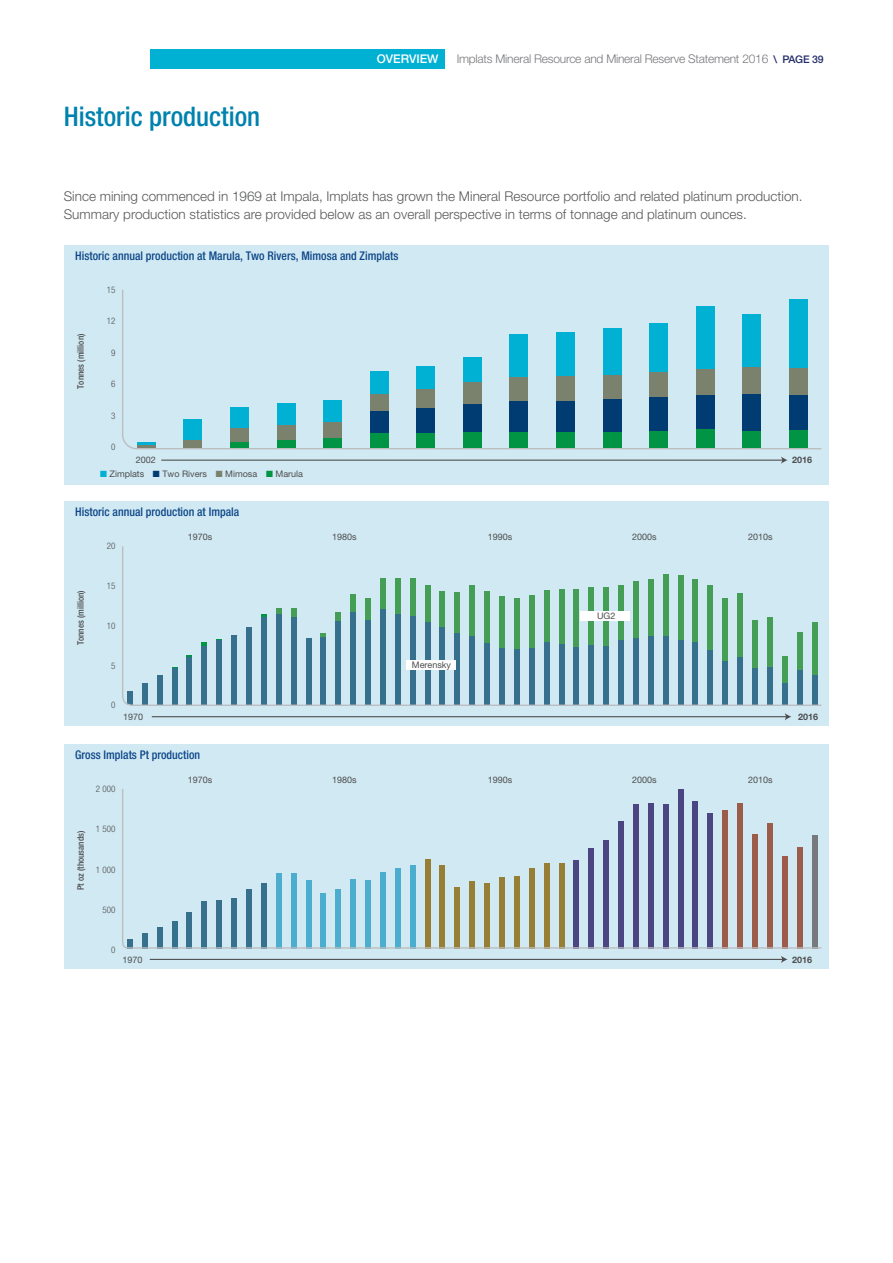
<style>
.page{position:relative;width:893px;height:1263px;background:#fff}
.page>*{position:absolute;margin:0;border:0;box-sizing:border-box;transform-origin:0 0}
.t1{font:500 condensed 27px "Helvetica Neue LT Std";color:#0082ae}
.t2{font:300 13.5px/18px "Helvetica Neue LT Std";color:#58595b}
.t3{font:500 condensed 12px "Helvetica Neue LT Std";color:#0d4689}
.t4{font:300 12px "Helvetica Neue LT Std";letter-spacing:-.02em;color:#77787b}
.t5{font:500 12px "Helvetica Neue LT Std";color:#fff}
.t6{font:9px "Helvetica Neue LT Std";color:#4d4d4f}
.t7{font:500 condensed 9px "Helvetica Neue LT Std";color:#4d4d4f}
.t8{font:300 condensed 9px "Helvetica Neue LT Std";color:#4d4d4f}
.t9{font:700 9px "Helvetica Neue LT Std";color:#4d4d4f}
.s1{font-weight:500;font-size:10.5px;color:#232c68}
.s2{color:#00b1d4}
.s3{color:#003c72}
.s4{color:#7a826e}
.s5{color:#009444}
</style>
<div class="page">
<div style="left:64px;top:245px;width:764px;height:239px;background:#d1e9f2"></div>
<svg style="left:122px;top:289px;width:700px;height:161px"></svg>
<hr style="left:161px;top:460px;width:622px;height:1px;background:#4d4d4f">
<svg style="left:781px;top:456px;width:7px;height:8px"></svg>
<div style="left:64px;top:744px;width:764px;height:225px;background:#d1e9f2"></div>
<svg style="left:122px;top:789px;width:700px;height:160px"></svg>
<hr style="left:150px;top:959px;width:633px;height:1px;background:#4d4d4f">
<svg style="left:781px;top:956px;width:7px;height:7px"></svg>
<div style="left:64px;top:501px;width:764px;height:225px;background:#d1e9f2"></div>
<svg style="left:122px;top:546px;width:700px;height:160px"></svg>
<hr style="left:152px;top:716px;width:635px;height:1px;background:#4d4d4f">
<svg style="left:785px;top:713px;width:6px;height:7px"></svg>
<div style="left:406px;top:660px;width:49px;height:10px;background:#fff"></div>
<div style="left:581px;top:611px;width:49px;height:10px;background:#fff"></div>
<div style="left:150px;top:49px;width:295px;height:19px;background:#00b1d4"></div>
<h1 class="t1" style="left:64px;top:100px;width:198px">Historic production</h1>
<p class="t5" style="left:377px;top:52px;width:63px">OVERVIEW</p>
<p class="t4" style="left:457px;top:52px;width:368px">Implats mineral resource and mineral reserve statement 2016 <span class="s1">\ PAGE 39</span></p>
<p class="t2" style="left:64px;top:187px;width:740px">Since mining commenced in 1969 at Impala, Implats has grown the Mineral Resource portfolio and related platinum production.<br>Summary production statistics are provided below as an overall perspective in terms of tonnage and platinum ounces.</p>
<p class="t3" style="left:75px;top:248px;width:325px">Historic annual production at Marula, Two Rivers, Mimosa and Zimplats</p>
<p class="t7" style="left:75px;top:389px;width:56px;rotate:-90deg">Tonnes (million)</p>
<p class="t8" style="left:107px;top:284px;width:10px">15</p>
<p class="t8" style="left:107px;top:316px;width:10px">12</p>
<p class="t8" style="left:111px;top:347px;width:6px">9</p>
<p class="t8" style="left:111px;top:379px;width:6px">6</p>
<p class="t8" style="left:111px;top:410px;width:6px">3</p>
<p class="t8" style="left:111px;top:442px;width:6px">0</p>
<p class="t6" style="left:100px;top:469px;width:204px"><span class="s2">■</span> Zimplats <span class="s3">■</span> Two Rivers <span class="s4">■</span> Mimosa <span class="s5">■</span> Marula</p>
<p class="t6" style="left:136px;top:455px;width:22px">2002</p>
<p class="t9" style="left:792px;top:454px;width:22px">2016</p>
<p class="t3" style="left:75px;top:505px;width:165px">Historic annual production at Impala</p>
<p class="t7" style="left:75px;top:645px;width:56px;rotate:-90deg">Tonnes (million)</p>
<p class="t8" style="left:107px;top:541px;width:10px">20</p>
<p class="t8" style="left:107px;top:581px;width:10px">15</p>
<p class="t8" style="left:107px;top:621px;width:10px">10</p>
<p class="t8" style="left:111px;top:660px;width:6px">5</p>
<p class="t8" style="left:111px;top:700px;width:6px">0</p>
<p class="t6" style="left:188px;top:531px;width:26px">1970s</p>
<p class="t6" style="left:332px;top:531px;width:26px">1980s</p>
<p class="t6" style="left:488px;top:531px;width:26px">1990s</p>
<p class="t6" style="left:632px;top:531px;width:26px">2000s</p>
<p class="t6" style="left:748px;top:531px;width:26px">2010s</p>
<p class="t6" style="left:412px;top:659px;width:41px">Merensky</p>
<p class="t6" style="left:597px;top:611px;width:20px">UG2</p>
<p class="t6" style="left:123px;top:711px;width:22px">1970</p>
<p class="t9" style="left:798px;top:711px;width:22px">2016</p>
<p class="t3" style="left:75px;top:747px;width:126px">Gross Implats Pt production</p>
<p class="t7" style="left:75px;top:890px;width:61px;rotate:-90deg">Pt oz (thousands)</p>
<p class="t8" style="left:96px;top:784px;width:21px">2 000</p>
<p class="t8" style="left:96px;top:824px;width:21px">1 500</p>
<p class="t8" style="left:96px;top:864px;width:21px">1 000</p>
<p class="t8" style="left:102px;top:904px;width:14px">500</p>
<p class="t8" style="left:111px;top:944px;width:6px">0</p>
<p class="t6" style="left:122px;top:954px;width:22px">1970</p>
<p class="t6" style="left:188px;top:774px;width:26px">1970s</p>
<p class="t6" style="left:332px;top:774px;width:26px">1980s</p>
<p class="t6" style="left:488px;top:774px;width:26px">1990s</p>
<p class="t6" style="left:632px;top:774px;width:26px">2000s</p>
<p class="t6" style="left:748px;top:774px;width:26px">2010s</p>
<p class="t9" style="left:792px;top:954px;width:22px">2016</p>
</div>
